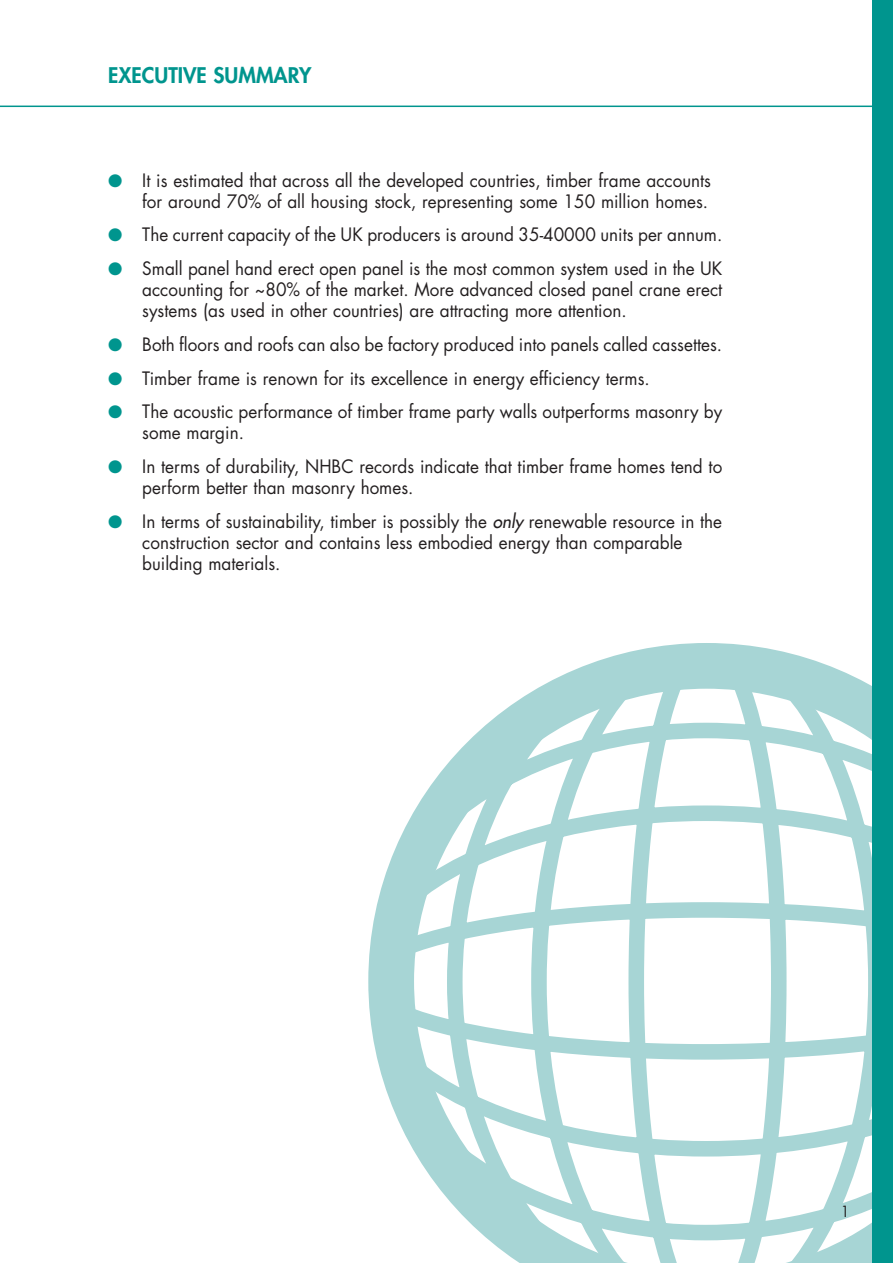
<style>
.page{position:relative;width:893px;height:1263px;background:#fff}
.page>*{position:absolute;margin:0;border:0;box-sizing:border-box;transform-origin:0 0}
.t1{font:800 21px "Futura";color:#00958e}
.t2{font:18px/21px "Futura";color:#231f20;scale:.95 1}
.t3{font:15px "Futura";color:#231f20;scale:.95 1}
.s1{color:#00958e}
.s2{font-style:italic}
</style>
<div class="page">
<svg style="left:370px;top:649px;width:502px;height:614px"></svg>
<hr style="left:0;top:106px;width:885px;height:1px;background:#00958e">
<div style="left:872px;top:0;width:20px;height:1263px;background:#00958e"></div>
<p class="t1" style="left:108px;top:65px;width:205px">EXECUTIVE SUMMARY</p>
<p class="t2" style="left:108px;top:171px;width:636px;text-align:right"><span class="s1">●</span> It is estimated that across all the developed countries, timber frame accounts for around 70% of all housing stock, representing some 150 million homes.</p>
<p class="t2" style="left:108px;top:226px;width:648px"><span class="s1">●</span> The current capacity of the UK producers is around 35-40000 units per annum.</p>
<p class="t2" style="left:142px;top:259px;width:612px;text-align:justify;text-indent:-34px"><span class="s1">●</span> Small panel hand erect open panel is the most common system used in the UK accounting for ~80% of the market. More advanced closed panel crane erect systems (as used in other countries) are attracting more attention.</p>
<p class="t2" style="left:108px;top:335px;width:647px"><span class="s1">●</span> Both floors and roofs can also be factory produced into panels called cassettes.</p>
<p class="t2" style="left:108px;top:369px;width:571px"><span class="s1">●</span> Timber frame is renown for its excellence in energy efficiency terms.</p>
<p class="t2" style="left:142px;top:403px;width:612px;text-indent:-34px"><span class="s1">●</span> The acoustic performance of timber frame party walls outperforms masonry by some margin.</p>
<p class="t2" style="left:142px;top:457px;width:612px;text-indent:-34px"><span class="s1">●</span> In terms of durability, NHBC records indicate that timber frame homes tend to perform better than masonry homes.</p>
<p class="t2" style="left:142px;top:512px;width:612px;text-indent:-34px"><span class="s1">●</span> In terms of sustainability, timber is possibly the <span class="s2">only</span> renewable resource in the construction sector and contains less embodied energy than comparable building materials.</p>
<p class="t3" style="left:841px;top:1205px;width:11px">1</p>
</div>
